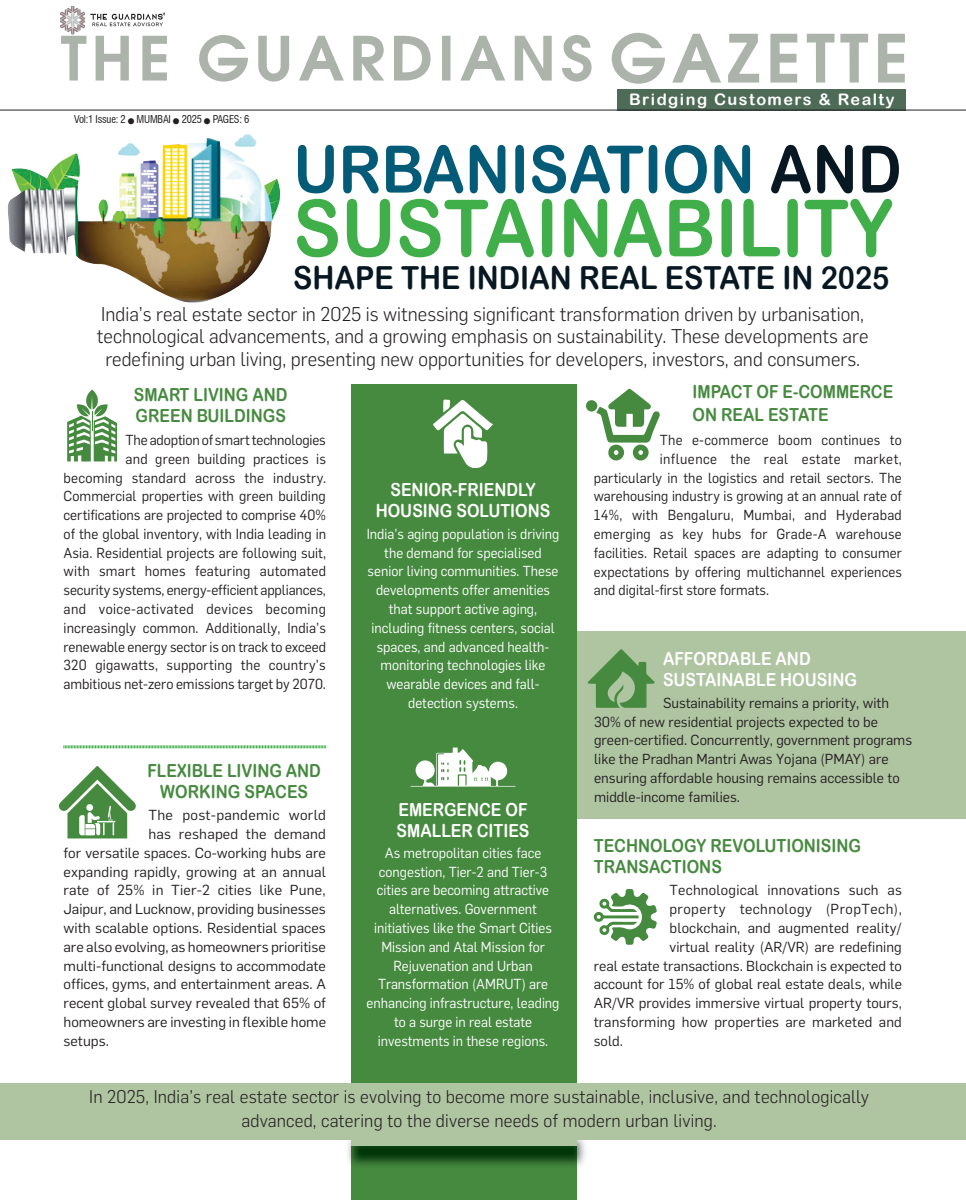
<style>
.page{position:relative;width:966px;height:1200px;background:#fff}
.page>*{position:absolute;margin:0;border:0;box-sizing:border-box;transform-origin:0 0}
.t1{font:78.9px "Arial Rounded MT Bold";color:#40ae49;scale:.91 1}
.t2{font:65.55px "Arial Rounded MT Bold";color:#045b77;scale:.91 1}
.t3{font:31.8px "Arial Rounded MT Bold";color:#071822;scale:.91 1}
.t4{font:300 19.5px/22.5px "Flama";color:#231f20;text-align:center}
.t5{font:300 18px/24px "Flama";letter-spacing:.01em;color:#231f20;text-align:center}
.t6{font:18px/21px "Arial Rounded MT Bold";color:#468a3f;scale:.88 1}
.t7{font:18px/21px "Arial Rounded MT Bold";color:#fff;scale:.88 1}
.t8{font:15.9px "Arial Rounded MT Bold";letter-spacing:.09em;color:#fff}
.t9{font:14.25px/18.8px "Flama";letter-spacing:.005em;color:#231f20}
.t10{font:14.25px/18.8px "Flama";color:#fff;text-align:center;scale:.95 1}
.t11{font:14.25px/18.8px "Flama";letter-spacing:.005em;color:#231f20;text-align:right;scale:.96 1}
.t12{font:14.25px "Flama";letter-spacing:.005em;color:#231f20;scale:.95 1}
.t13{font:14.25px "Flama";letter-spacing:.035em;color:#231f20;scale:.95 1}
.t14{font:14.25px "Flama";letter-spacing:.035em;color:#231f20}
.t15{font:condensed 10.5px "Swiss 721 BT";letter-spacing:-.02em;color:#231f20}
.s1{color:#071822}
</style>
<div class="page">
<svg style="left:61px;top:35px;width:530px;height:47px"></svg>
<svg style="left:611px;top:33px;width:293px;height:51px"></svg>
<div style="left:617px;top:89px;width:288px;height:21px;background:#4e6b58"></div>
<hr style="left:0;top:110px;width:965px;height:1px;background:#231f20">
<img style="left:61px;top:6px;width:104px;height:28px">
<div style="left:523px;top:630px;width:442px;height:188px;background:#afc4a1"></div>
<div style="left:351px;top:385px;width:225px;height:814px;background:#468a3f"></div>
<img style="left:8px;top:134px;width:273px;height:169px">
<img style="left:345px;top:1139px;width:242px;height:29px">
<img style="left:351px;top:1145px;width:225px;height:23px">
<div style="left:351px;top:1126px;width:225px;height:19px;background:#afc4a1"></div>
<svg style="left:67px;top:389px;width:50px;height:72px"></svg>
<svg style="left:64px;top:745px;width:262px;height:3px"></svg>
<div style="left:0;top:1082px;width:965px;height:57px;background:#afc4a1"></div>
<svg style="left:59px;top:766px;width:77px;height:72px"></svg>
<svg style="left:433px;top:399px;width:60px;height:70px"></svg>
<svg style="left:411px;top:747px;width:104px;height:39px"></svg>
<svg style="left:596px;top:389px;width:64px;height:71px"></svg>
<div style="left:586px;top:400px;width:11px;height:11px;background:#468a3f;border-radius:50%"></div>
<svg style="left:587px;top:649px;width:67px;height:58px"></svg>
<svg style="left:593px;top:889px;width:63px;height:55px"></svg>
<p class="t15" style="left:74px;top:113px;width:177px">Vol:1 Issue: 2 ■ MUMBAI ■ 2025 ■ PAGES: 6</p>
<p class="t8" style="left:629px;top:90px;width:267px">Bridging Customers &amp; Realty</p>
<h2 class="t2" style="left:293px;top:130px;width:670px">URBANISATION <span class="s1">AND</span></h2>
<h1 class="t1" style="left:293px;top:182px;width:661px">SUSTAINABILITY</h1>
<h3 class="t3" style="left:293px;top:259px;width:656px">SHAPE THE INDIAN REAL ESTATE IN 2025</h3>
<p class="t4" style="left:97px;top:302px;width:772px">India’s real estate sector in 2025 is witnessing significant transformation driven by urbanisation, technological advancements, and a growing emphasis on sustainability. These developments are redefining urban living, presenting new opportunities for developers, investors, and consumers.</p>
<p class="t6" style="left:134px;top:384px;width:176px">SMART LIVING AND<br>GREEN BUILDINGS</p>
<p class="t11" style="left:64px;top:430px;width:275px">The adoption of smart technologies<br>and green building practices is becoming standard across the industry.<br>Commercial properties with green building certifications are projected to comprise 40% of the global inventory, with India leading in Asia. Residential projects are following suit, with smart homes featuring automated security systems, energy-efficient appliances, and voice-activated devices becoming increasingly common. Additionally, India’s renewable energy sector is on track to exceed 320 gigawatts, supporting the country’s ambitious net-zero emissions target by 2070.</p>
<p class="t6" style="left:147px;top:760px;width:199px;text-align:center">FLEXIBLE LIVING AND<br>WORKING SPACES</p>
<p class="t9" style="left:148px;top:805px;width:179px">The post-pandemic world</p>
<p class="t9" style="left:148px;top:824px;width:179px">has reshaped the demand</p>
<p class="t9" style="left:64px;top:843px;width:264px">for versatile spaces. Co-working hubs are</p>
<p class="t9" style="left:64px;top:861px;width:264px">expanding rapidly, growing at an annual</p>
<p class="t9" style="left:64px;top:880px;width:264px">rate of 25% in Tier-2 cities like Pune,</p>
<p class="t9" style="left:64px;top:899px;width:264px">Jaipur, and Lucknow, providing businesses</p>
<p class="t9" style="left:64px;top:918px;width:264px">with scalable options. Residential spaces</p>
<p class="t9" style="left:64px;top:936px;width:263px">are also evolving, as homeowners prioritise</p>
<p class="t9" style="left:64px;top:955px;width:264px">multi-functional designs to accommodate</p>
<p class="t9" style="left:64px;top:974px;width:264px">offices, gyms, and entertainment areas. A</p>
<p class="t9" style="left:64px;top:993px;width:264px">recent global survey revealed that 65% of</p>
<p class="t9" style="left:64px;top:1011px;width:264px">homeowners are investing in flexible home</p>
<p class="t9" style="left:64px;top:1030px;width:47px">setups.</p>
<p class="t7" style="left:375px;top:479px;width:200px;text-align:center">SENIOR-FRIENDLY<br>HOUSING SOLUTIONS</p>
<p class="t10" style="left:366px;top:524px;width:204px">India’s aging population is driving the demand for specialised senior living communities. These developments offer amenities that support active aging, including fitness centers, social spaces, and advanced health&shy;monitoring technologies like wearable devices and fall&shy;detection systems.</p>
<p class="t7" style="left:396px;top:798px;width:152px">EMERGENCE OF<br>SMALLER CITIES</p>
<p class="t10" style="left:366px;top:843px;width:204px">As metropolitan cities face congestion, Tier-2 and Tier-3 cities are becoming attractive alternatives. Government initiatives like the Smart Cities<br>Mission and Atal Mission for<br>Rejuvenation and Urban<br>Transformation (AMRUT) are enhancing infrastructure, leading to a surge in real estate investments in these regions.</p>
<p class="t6" style="left:692px;top:380px;width:229px;line-height:22.5px">IMPACT OF E-COMMERCE<br>ON REAL ESTATE</p>
<p class="t12" style="left:659px;top:431px;width:256px">The e-commerce boom continues to</p>
<p class="t13" style="left:659px;top:450px;width:256px">influence the real estate market,</p>
<p class="t12" style="left:593px;top:469px;width:325px">particularly in the logistics and retail sectors. The</p>
<p class="t12" style="left:593px;top:488px;width:326px">warehousing industry is growing at an annual rate of</p>
<p class="t12" style="left:593px;top:506px;width:326px">14%, with Bengaluru, Mumbai, and Hyderabad</p>
<p class="t12" style="left:593px;top:525px;width:325px">emerging as key hubs for Grade-A warehouse</p>
<p class="t12" style="left:593px;top:544px;width:326px">facilities. Retail spaces are adapting to consumer</p>
<p class="t12" style="left:593px;top:563px;width:326px">expectations by offering multichannel experiences</p>
<p class="t12" style="left:593px;top:581px;width:186px">and digital-first store formats.</p>
<p class="t7" style="left:662px;top:647px;width:222px">AFFORDABLE AND<br>SUSTAINABLE HOUSING</p>
<p class="t9" style="left:594px;top:693px;width:319px;text-indent:69px">Sustainability remains a priority, with 30% of new residential projects expected to be green-certified. Concurrently, government programs like the Pradhan Mantri Awas Yojana (PMAY) are ensuring affordable housing remains accessible to middle-income families.</p>
<p class="t6" style="left:593px;top:835px;width:305px">TECHNOLOGY REVOLUTIONISING<br>TRANSACTIONS</p>
<p class="t9" style="left:669px;top:880px;width:234px">Technological innovations such as</p>
<p class="t14" style="left:669px;top:900px;width:234px">property technology (PropTech),</p>
<p class="t9" style="left:669px;top:918px;width:234px">blockchain, and augmented reality/</p>
<p class="t9" style="left:669px;top:936px;width:234px">virtual reality (AR/VR) are redefining</p>
<p class="t9" style="left:593px;top:955px;width:309px">real estate transactions. Blockchain is expected to</p>
<p class="t9" style="left:593px;top:974px;width:310px">account for 15% of global real estate deals, while</p>
<p class="t9" style="left:593px;top:993px;width:309px">AR/VR provides immersive virtual property tours,</p>
<p class="t9" style="left:593px;top:1011px;width:309px">transforming how properties are marketed and</p>
<p class="t9" style="left:593px;top:1030px;width:31px">sold.</p>
<p class="t5" style="left:89px;top:1084px;width:781px">In 2025, India’s real estate sector is evolving to become more sustainable, inclusive, and technologically advanced, catering to the diverse needs of modern urban living.</p>
</div>
